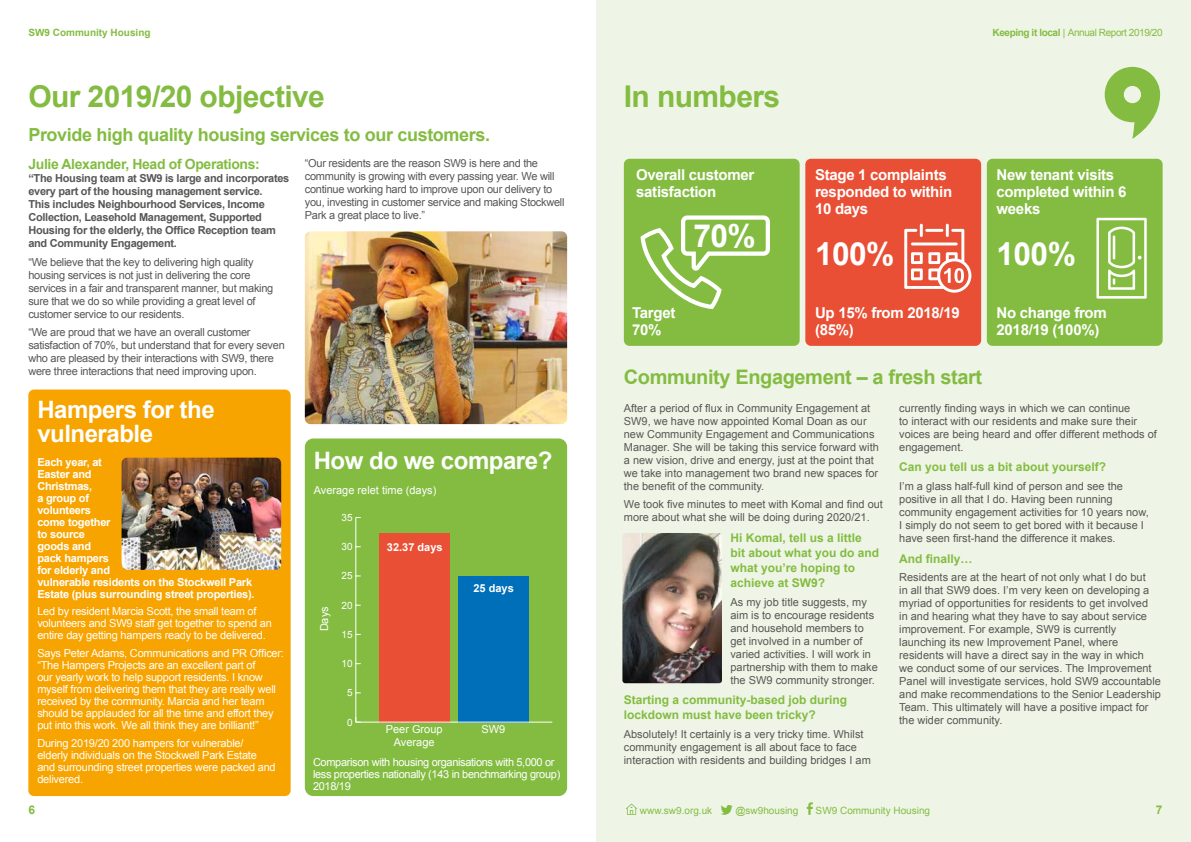
<style>
.page{position:relative;width:1191px;height:842px;background:#fff}
.page>*{position:absolute;margin:0;border:0;box-sizing:border-box;transform-origin:0 0}
.t1{font:700 31.8px "Arial";letter-spacing:-.02em;color:#fff}
.t2{font:700 30px "Arial";letter-spacing:-.02em;color:#83bc41}
.t3{font:700 24px/24px "Arial";letter-spacing:-.02em;color:#fff}
.t4{font:700 20px "Arial";letter-spacing:-.02em;color:#83bc41}
.t5{font:700 18px "Arial";letter-spacing:-.02em;color:#83bc41}
.t6{font:700 15px/17px "Arial";letter-spacing:-.02em;color:#fff}
.t7{font:700 14px "Arial";letter-spacing:-.025em;color:#83bc41}
.t8{font:700 12px/15px "Arial";color:#83bc41}
.t9{font:11px/13px "Arial";color:#575756}
.t10{font:11px/12px "Arial";letter-spacing:-.02em;color:#fff}
.t11{font:11px/13px "Arial";letter-spacing:-.025em;color:#575756}
.t12{font:700 11px/13px "Arial";letter-spacing:-.025em;color:#575756}
.t13{font:700 11px/12px "Arial";letter-spacing:-.02em;color:#fff}
.t14{font:11px/13px "Arial";color:#fff;text-align:center}
.t15{font:10px "Arial";color:#83bc41}
.t16{font:10px "Arial";letter-spacing:-.04em;color:#83bc41}
.t17{font:700 10px "Arial";color:#83bc41}
.t18{font:10px "Arial";color:#fff}
.s1{font-weight:700}
</style>
<div class="page">
<div style="left:596px;top:0;width:595px;height:842px;background:#eff5e6"></div>
<svg style="left:626px;top:804px;width:11px;height:11px"></svg>
<svg style="left:721px;top:805px;width:11px;height:10px"></svg>
<svg style="left:807px;top:802px;width:6px;height:13px"></svg>
<div style="left:305px;top:438px;width:262px;height:358px;background:#83bc41;border-radius:9px"></div>
<div style="left:28px;top:389px;width:263px;height:407px;background:#f7a400;border-radius:6px"></div>
<svg style="left:1104px;top:67px;width:56px;height:72px"></svg>
<img style="left:305px;top:231px;width:262px;height:193px">
<img style="left:122px;top:458px;width:159px;height:112px">
<img style="left:622px;top:533px;width:100px;height:150px">
<div style="left:624px;top:159px;width:175px;height:187px;background:#83bc41;border-radius:6px"></div>
<div style="left:805px;top:159px;width:176px;height:187px;background:#e94f35;border-radius:6px"></div>
<div style="left:986px;top:159px;width:176px;height:187px;background:#83bc41;border-radius:6px"></div>
<svg style="left:1096px;top:218px;width:50px;height:81px"></svg>
<svg style="left:640px;top:215px;width:130px;height:94px"></svg>
<svg style="left:904px;top:224px;width:67px;height:69px"></svg>
<hr style="left:355px;top:517px;width:1px;height:205px;background:#fff">
<div style="left:458px;top:576px;width:71px;height:146px;background:#006fb9"></div>
<div style="left:379px;top:533px;width:70px;height:189px;background:#e94f35"></div>
<hr style="left:356px;top:722px;width:196px;height:1px;background:#fff">
<svg style="left:355px;top:717px;width:6px;height:6px"></svg>
<p class="t17" style="left:28px;top:26px;width:124px">SW9 Community Housing</p>
<h2 class="t2" style="left:28px;top:77px;width:298px">Our 2019/20 objective</h2>
<h3 class="t5" style="left:28px;top:122px;width:463px">Provide high quality housing services to our customers.</h3>
<p class="t7" style="left:28px;top:155px;width:233px">Julie Alexander, Head of Operations:</p>
<p class="t12" style="left:28px;top:172px;width:262px">“The Housing team at SW9 is large and incorporates every part of the housing management service.<br>This includes Neighbourhood Services, Income Collection, Leasehold Management, Supported Housing for the elderly, the Office Reception team and Community Engagement.</p>
<p class="t11" style="left:28px;top:255px;width:246px">“We believe that the key to delivering high quality housing services is not just in delivering the core services in a fair and transparent manner, but making sure that we do so while providing a great level of customer service to our residents.</p>
<p class="t11" style="left:28px;top:326px;width:258px">“We are proud that we have an overall customer satisfaction of 70%, but understand that for every seven who are pleased by their interactions with SW9, there were three interactions that need improving upon.</p>
<h3 class="t3" style="left:37px;top:398px;width:179px">Hampers for the vulnerable</h3>
<p class="t13" style="left:37px;top:456px;width:219px">Each year, at<br>Easter and<br>Christmas,<br>a group of<br>volunteers<br>come together<br>to source<br>goods and<br>pack hampers<br>for elderly and<br>vulnerable residents on the Stockwell Park<br>Estate (plus surrounding street properties).</p>
<p class="t10" style="left:37px;top:606px;width:236px">Led by resident Marcia Scott, the small team of volunteers and SW9 staff get together to spend an entire day getting hampers ready to be delivered.</p>
<p class="t10" style="left:37px;top:647px;width:248px">Says Peter Adams, Communications and PR Officer: “The Hampers Projects are an excellent part of<br>our yearly work to help support residents. I know myself from delivering them that they are really well received by the community. Marcia and her team should be applauded for all the time and effort they put into this work. We all think they are brilliant!”</p>
<p class="t10" style="left:37px;top:737px;width:240px">During 2019/20 200 hampers for vulnerable/ elderly individuals on the Stockwell Park Estate and surrounding street properties were packed and delivered.</p>
<p class="t8" style="left:28px;top:802px;width:8px">6</p>
<p class="t11" style="left:305px;top:157px;width:261px">“Our residents are the reason SW9 is here and the community is growing with every passing year. We will continue working hard to improve upon our delivery to you, investing in customer service and making Stockwell Park a great place to live.”</p>
<h3 class="t3" style="left:314px;top:450px;width:240px">How do we compare?</h3>
<p class="t14" style="left:314px;top:483px;width:124px">Average relet time (days)</p>
<p class="t10" style="left:318px;top:631px;width:27px;rotate:-90deg">Days</p>
<p class="t18" style="left:342px;top:511px;width:13px">35</p>
<p class="t18" style="left:342px;top:540px;width:13px">30</p>
<p class="t18" style="left:342px;top:569px;width:13px">25</p>
<p class="t18" style="left:342px;top:598px;width:13px">20</p>
<p class="t18" style="left:342px;top:628px;width:13px">15</p>
<p class="t18" style="left:342px;top:657px;width:13px">10</p>
<p class="t18" style="left:347px;top:686px;width:7px">5</p>
<p class="t18" style="left:347px;top:715px;width:7px">0</p>
<p class="t13" style="left:387px;top:541px;width:57px">32.37 days</p>
<p class="t13" style="left:473px;top:583px;width:42px">25 days</p>
<p class="t14" style="left:386px;top:723px;width:58px">Peer Group<br>Average</p>
<p class="t10" style="left:481px;top:723px;width:25px">SW9</p>
<p class="t10" style="left:313px;top:756px;width:249px">Comparison with housing organisations with 5,000 or less properties nationally (143 in benchmarking group)<br>2018/19</p>
<h2 class="t2" style="left:624px;top:77px;width:158px">In numbers</h2>
<p class="t16" style="left:992px;top:26px;width:171px"><span class="s1">Keeping it local</span> | Annual Report 2019/20</p>
<h3 class="t6" style="left:636px;top:167px;width:120px">Overall customer satisfaction</h3>
<h3 class="t6" style="left:815px;top:167px;width:139px">Stage 1 complaints responded to within<br>10 days</h3>
<h3 class="t6" style="left:996px;top:167px;width:131px">New tenant visits completed within 6 weeks</h3>
<h1 class="t1" style="left:693px;top:215px;width:64px">70%</h1>
<h1 class="t1" style="left:815px;top:233px;width:81px">100%</h1>
<h1 class="t1" style="left:996px;top:233px;width:81px">100%</h1>
<h3 class="t6" style="left:632px;top:305px;width:45px">Target<br>70%</h3>
<h3 class="t6" style="left:815px;top:305px;width:146px">Up 15% from 2018/19 (85%)</h3>
<h3 class="t6" style="left:996px;top:305px;width:112px">No change from<br>2018/19 (100%)</h3>
<h3 class="t4" style="left:624px;top:364px;width:360px">Community Engagement – a fresh start</h3>
<p class="t9" style="left:624px;top:401px;width:256px">After a period of flux in Community Engagement at SW9, we have now appointed Komal Doan as our new Community Engagement and Communications Manager. She will be taking this service forward with a new vision, drive and energy, just at the point that we take into management two brand new spaces for the benefit of the community.</p>
<p class="t9" style="left:624px;top:498px;width:261px">We took five minutes to meet with Komal and find out more about what she will be doing during 2020/21.</p>
<p class="t8" style="left:730px;top:531px;width:150px">Hi Komal, tell us a little bit about what you do and what you’re hoping to achieve at SW9?</p>
<p class="t9" style="left:730px;top:595px;width:149px">As my job title suggests, my aim is to encourage residents and household members to get involved in a number of varied activities. I will work in partnership with them to make the SW9 community stronger.</p>
<p class="t8" style="left:624px;top:693px;width:225px">Starting a community-based job during lockdown must have been tricky?</p>
<p class="t9" style="left:624px;top:728px;width:248px">Absolutely! It certainly is a very tricky time. Whilst community engagement is all about face to face interaction with residents and building bridges I am</p>
<p class="t9" style="left:899px;top:401px;width:259px">currently finding ways in which we can continue<br>to interact with our residents and make sure their voices are being heard and offer different methods of engagement.</p>
<p class="t8" style="left:899px;top:460px;width:208px">Can you tell us a bit about yourself?</p>
<p class="t9" style="left:899px;top:480px;width:251px">I’m a glass half-full kind of person and see the positive in all that I do. Having been running community engagement activities for 10 years now, I simply do not seem to get bored with it because I have seen first-hand the difference it makes.</p>
<p class="t8" style="left:899px;top:551px;width:75px">And finally…</p>
<p class="t9" style="left:899px;top:571px;width:263px">Residents are at the heart of not only what I do but<br>in all that SW9 does. I’m very keen on developing a myriad of opportunities for residents to get involved<br>in and hearing what they have to say about service improvement. For example, SW9 is currently launching its new Improvement Panel, where residents will have a direct say in the way in which<br>we conduct some of our services. The Improvement Panel will investigate services, hold SW9 accountable and make recommendations to the Senior Leadership Team. This ultimately will have a positive impact for the wider community.</p>
<p class="t15" style="left:640px;top:804px;width:74px">www.sw9.org.uk</p>
<p class="t15" style="left:735px;top:804px;width:64px">@sw9housing</p>
<p class="t15" style="left:815px;top:804px;width:116px">SW9 Community Housing</p>
<p class="t8" style="left:1156px;top:802px;width:8px">7</p>
</div>
